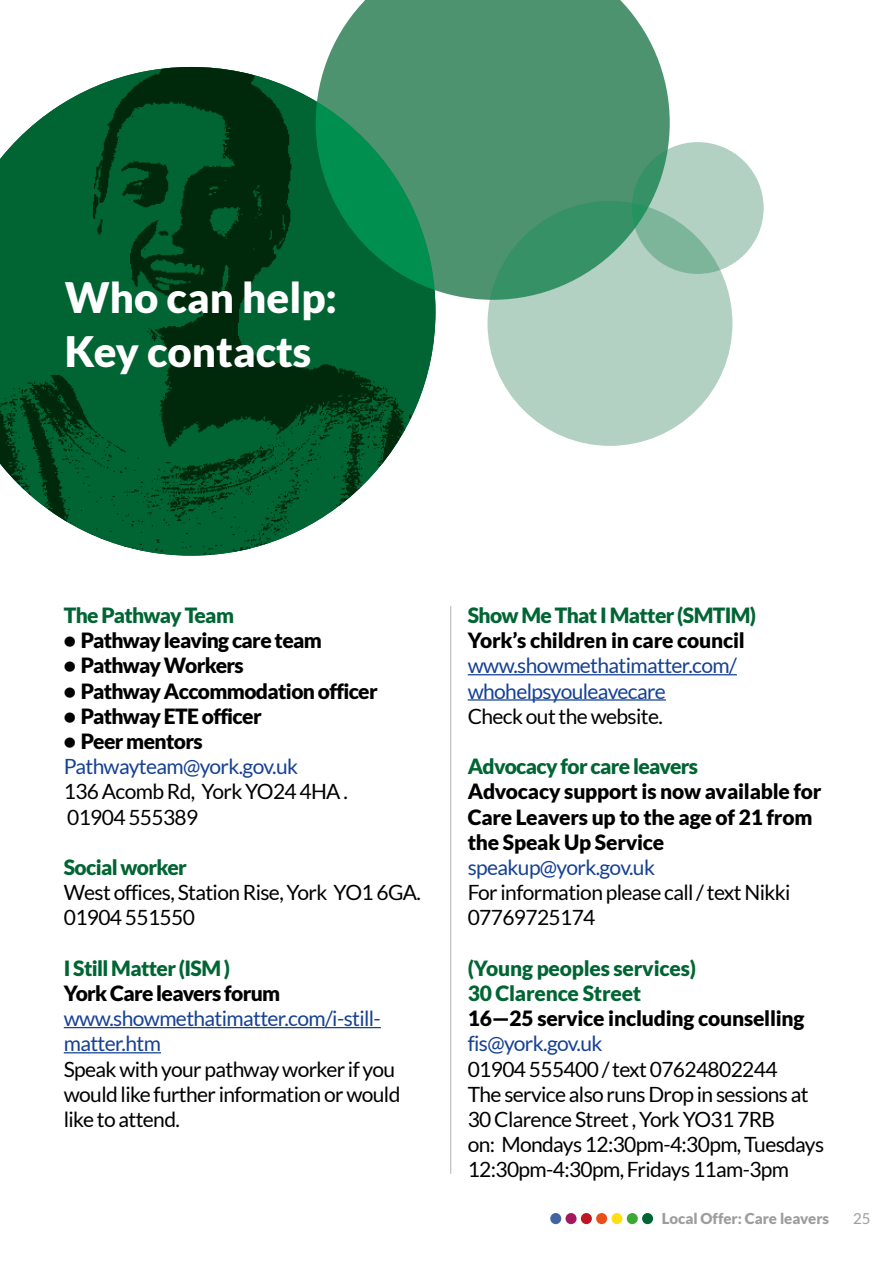
<style>
.page{position:relative;width:893px;height:1263px;background:#fff}
.page>*{position:absolute;margin:0;border:0;box-sizing:border-box;transform-origin:0 0}
.t1{font:900 42px/54px "Lato";color:#fff}
.t2{font:21px/25.2px "Lato";letter-spacing:-.03em;color:#000}
.t3{font:900 21px/25.2px "Lato";letter-spacing:-.02em;color:#000}
.t4{font:21px/25.2px "Lato";letter-spacing:-.03em;color:#164194}
.t5{font:900 21px "Lato";letter-spacing:-.03em;color:#006533}
.t6{font:900 21px/25.2px "Lato";letter-spacing:-.01em;color:#006533}
.t7{font:900 15px "Lato";color:#9d9d9c}
.t8{font:15px "Lato";color:#9d9d9c}
</style>
<div class="page">
<div style="left:642px;top:1213px;width:11px;height:11px;background:#006533;border-radius:50%"></div>
<div style="left:566px;top:1213px;width:11px;height:11px;background:#a21a5b;border-radius:50%"></div>
<div style="left:581px;top:1213px;width:11px;height:11px;background:#be1622;border-radius:50%"></div>
<div style="left:596px;top:1213px;width:11px;height:11px;background:#e94e1b;border-radius:50%"></div>
<div style="left:611px;top:1213px;width:11px;height:11px;background:#ffde14;border-radius:50%"></div>
<div style="left:627px;top:1213px;width:11px;height:11px;background:#3aaa35;border-radius:50%"></div>
<div style="left:550px;top:1213px;width:11px;height:11px;background:#4463a1;border-radius:50%"></div>
<hr style="left:450px;top:606px;width:1px;height:568px;background:#b3b2b2">
<hr style="left:64px;top:1027px;width:317px;height:1px;background:#164194">
<hr style="left:64px;top:1052px;width:97px;height:1px;background:#164194">
<hr style="left:468px;top:674px;width:269px;height:1px;background:#164194">
<hr style="left:468px;top:699px;width:198px;height:2px;background:#164194">
<img style="left:0;top:67px;width:435px;height:489px">
<svg style="left:316px;top:0;width:354px;height:300px;background:#47946e"></svg>
<svg style="left:487px;top:201px;width:245px;height:245px;background:#9bc5b0"></svg>
<svg style="left:632px;top:142px;width:132px;height:132px;background:#9bc5b0"></svg>
<p class="t1" style="left:65px;top:270px;width:274px">Who can help:<br>Key contacts</p>
<p class="t5" style="left:64px;top:603px;width:172px">The Pathway Team</p>
<p class="t3" style="left:64px;top:627px;width:260px">• Pathway leaving care team</p>
<p class="t3" style="left:64px;top:652px;width:182px">• Pathway Workers</p>
<p class="t3" style="left:64px;top:678px;width:315px">• Pathway Accommodation officer</p>
<p class="t3" style="left:64px;top:703px;width:199px">• Pathway ETE officer</p>
<p class="t3" style="left:64px;top:728px;width:140px">• Peer mentors</p>
<p class="t4" style="left:64px;top:754px;width:236px">Pathwayteam@york.gov.uk</p>
<p class="t2" style="left:64px;top:779px;width:286px">136 Acomb Rd, York YO24 4HA .<br>01904 555389</p>
<p class="t5" style="left:64px;top:855px;width:125px">Social worker</p>
<p class="t2" style="left:64px;top:880px;width:359px">West offices, Station Rise, York YO1 6GA.<br>01904 551550</p>
<p class="t5" style="left:64px;top:956px;width:168px">I Still Matter (ISM )</p>
<p class="t3" style="left:64px;top:980px;width:218px">York Care leavers forum</p>
<p class="t4" style="left:64px;top:1006px;width:319px">www.showmethatimatter.com/i-still&shy;matter.htm</p>
<p class="t2" style="left:64px;top:1056px;width:338px">Speak with your pathway worker if you would like further information or would like to attend.</p>
<p class="t5" style="left:468px;top:603px;width:290px">Show Me That I Matter (SMTIM)</p>
<p class="t3" style="left:468px;top:627px;width:279px">York’s children in care council</p>
<p class="t4" style="left:468px;top:653px;width:271px">www.showmethatimatter.com/ whohelpsyouleavecare</p>
<p class="t2" style="left:468px;top:703px;width:197px">Check out the website.</p>
<p class="t5" style="left:468px;top:754px;width:232px">Advocacy for care leavers</p>
<p class="t3" style="left:468px;top:778px;width:355px">Advocacy support is now available for<br>Care Leavers up to the age of 21 from the Speak Up Service</p>
<p class="t4" style="left:468px;top:854px;width:189px">speakup@york.gov.uk</p>
<p class="t2" style="left:468px;top:880px;width:324px">For information please call / text Nikki<br>07769725174</p>
<p class="t6" style="left:468px;top:955px;width:230px">(Young peoples services)<br>30 Clarence Street</p>
<p class="t3" style="left:468px;top:1005px;width:338px">16—25 service including counselling</p>
<p class="t4" style="left:468px;top:1031px;width:136px">fis@york.gov.uk</p>
<p class="t2" style="left:468px;top:1056px;width:358px">01904 555400 / text 07624802244<br>The service also runs Drop in sessions at 30 Clarence Street , York YO31 7RB<br>on: Mondays 12:30pm-4:30pm, Tuesdays 12:30pm-4:30pm, Fridays 11am-3pm</p>
<p class="t7" style="left:662px;top:1210px;width:169px">Local Offer: Care leavers</p>
<p class="t8" style="left:853px;top:1210px;width:19px">25</p>
</div>
